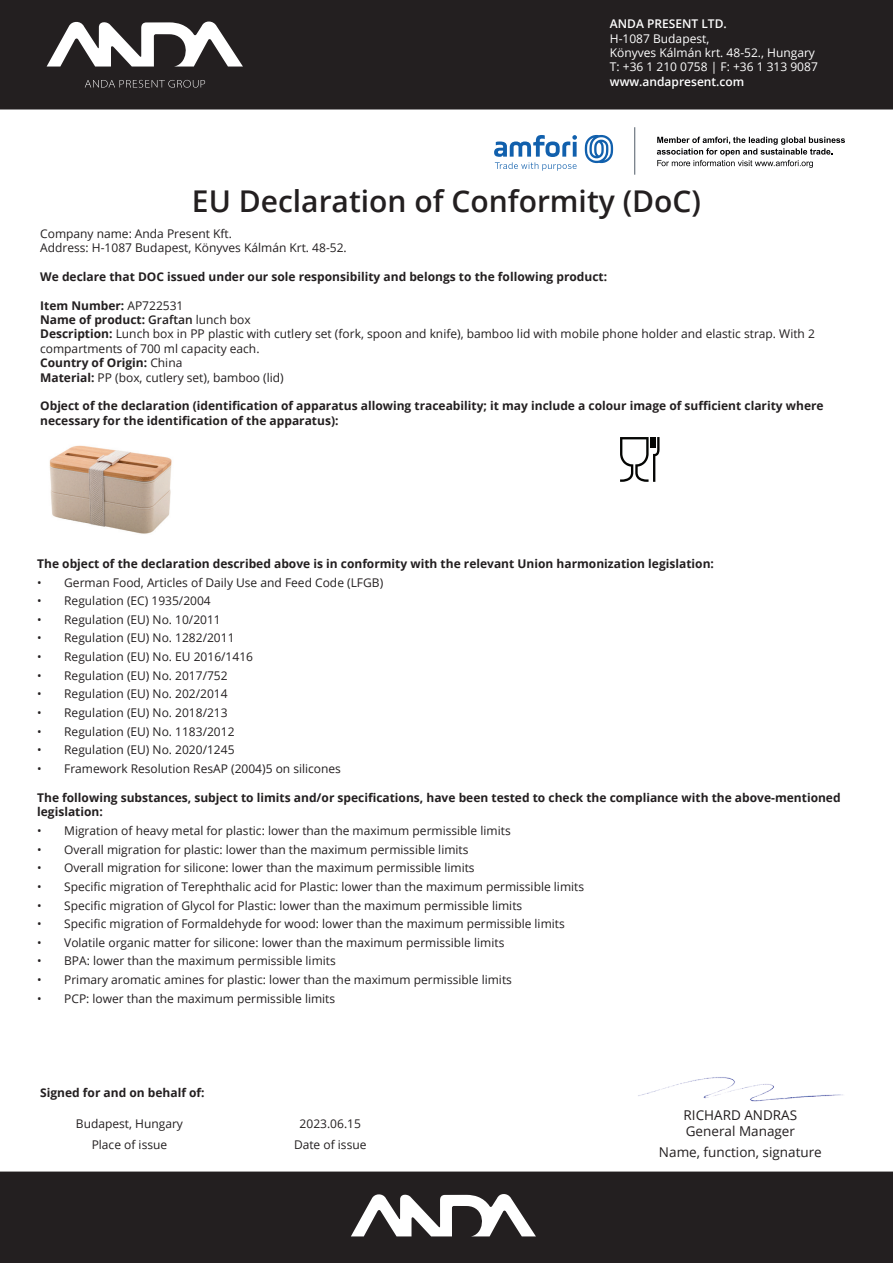
<style>
.page{position:relative;width:893px;height:1263px;background:#fff}
.page>*{position:absolute;margin:0;border:0;box-sizing:border-box;transform-origin:0 0}
.fomondat{font:600 30px "Open Sans";color:#231f20}
.t1{font:13.5px "Open Sans";color:#231f20}
.cikkszam{font:12px/14.4px "Open Sans";color:#231f20}
.cikkszam-2{font:700 12px/14.4px "Open Sans";color:#231f20}
.t2{font:12px/14.4px "Open Sans";color:#fff}
.t3{font:600 12px "Open Sans";color:#fff}
.cikkszam-pdf_nev{font:700 12px "Open Sans";color:#231f20}
.s1{font-weight:400}
.s2{font-weight:600}
.s3{font-weight:700}
</style>
<div class="page">
<div style="left:0;top:1171px;width:893px;height:92px;background:#231f20"></div>
<svg style="left:351px;top:1193px;width:185px;height:43px"></svg>
<div style="left:0;top:0;width:893px;height:109px;background:#231f20"></div>
<svg style="left:47px;top:21px;width:196px;height:46px"></svg>
<svg style="left:85px;top:80px;width:120px;height:8px"></svg>
<img style="left:49px;top:445px;width:123px;height:89px">
<svg style="left:620px;top:437px;width:40px;height:45px"></svg>
<img style="left:638px;top:1077px;width:205px;height:25px">
<svg style="left:585px;top:135px;width:28px;height:28px"></svg>
<svg style="left:494px;top:135px;width:83px;height:36px"></svg>
<hr style="left:634px;top:127px;width:1px;height:47px;background:#606a75">
<svg style="left:657px;top:137px;width:188px;height:31px"></svg>
<p class="t3" style="left:610px;top:16px;width:118px">ANDA PRESENT LTD.</p>
<p class="t2" style="left:610px;top:31px;width:210px">H-1087 Budapest,<br>Könyves Kálmán krt. 48-52., Hungary<br>T: +36 1 210 0758 | F: +36 1 313 9087</p>
<p class="t3" style="left:610px;top:73px;width:136px">www.andapresent.com</p>
<p class="fomondat" style="left:192px;top:180px;width:511px">EU Declaration of Conformity (DoC)</p>
<p class="cikkszam" style="left:40px;top:226px;width:193px">Company name: Anda Present Kft.</p>
<p class="cikkszam" style="left:40px;top:240px;width:308px">Address: H-1087 Budapest, Könyves Kálmán Krt. 48-52.</p>
<p class="cikkszam-2" style="left:40px;top:269px;width:569px">We declare that DOC issued under our sole responsibility and belongs to the following product:</p>
<p class="cikkszam-pdf_nev" style="left:40px;top:297px;width:145px">Item Number: <span class="s1">AP722531</span></p>
<p class="cikkszam-2" style="left:40px;top:312px;width:212px">Name of product: <span class="s2">Graftan</span> <span class="s1">lunch box</span></p>
<p class="cikkszam" style="left:40px;top:326px;width:776px"><span class="s3">Description:</span> Lunch box in PP plastic with cutlery set (fork, spoon and knife), bamboo lid with mobile phone holder and elastic strap. With 2 compartments of 700 ml capacity each.</p>
<p class="cikkszam-2" style="left:40px;top:355px;width:144px">Country of Origin: <span class="s1">China</span></p>
<p class="cikkszam" style="left:40px;top:370px;width:245px"><span class="s3">Material:</span> PP (box, cutlery set), bamboo (lid)</p>
<p class="cikkszam-2" style="left:40px;top:398px;width:785px">Object of the declaration (identification of apparatus allowing traceability; it may include a colour image of sufficient clarity where necessary for the identification of the apparatus):</p>
<p class="cikkszam-2" style="left:37px;top:556px;width:678px">The object of the declaration described above is in conformity with the relevant Union harmonization legislation:</p>
<p class="cikkszam" style="left:37px;top:575px;width:347px">• German Food, Articles of Daily Use and Feed Code (LFGB)</p>
<p class="cikkszam" style="left:37px;top:593px;width:175px">• Regulation (EC) 1935/2004</p>
<p class="cikkszam" style="left:37px;top:612px;width:185px">• Regulation (EU) No. 10/2011</p>
<p class="cikkszam" style="left:37px;top:631px;width:199px">• Regulation (EU) No. 1282/2011</p>
<p class="cikkszam" style="left:37px;top:649px;width:217px">• Regulation (EU) No. EU 2016/1416</p>
<p class="cikkszam" style="left:37px;top:668px;width:192px">• Regulation (EU) No. 2017/752</p>
<p class="cikkszam" style="left:37px;top:686px;width:192px">• Regulation (EU) No. 202/2014</p>
<p class="cikkszam" style="left:37px;top:705px;width:192px">• Regulation (EU) No. 2018/213</p>
<p class="cikkszam" style="left:37px;top:724px;width:199px">• Regulation (EU) No. 1183/2012</p>
<p class="cikkszam" style="left:37px;top:742px;width:199px">• Regulation (EU) No. 2020/1245</p>
<p class="cikkszam" style="left:37px;top:761px;width:305px">• Framework Resolution ResAP (2004)5 on silicones</p>
<p class="cikkszam-2" style="left:37px;top:790px;width:805px">The following substances, subject to limits and/or specifications, have been tested to check the compliance with the above-mentioned legislation:</p>
<p class="cikkszam" style="left:37px;top:823px;width:475px">• Migration of heavy metal for plastic: lower than the maximum permissible limits</p>
<p class="cikkszam" style="left:37px;top:842px;width:433px">• Overall migration for plastic: lower than the maximum permissible limits</p>
<p class="cikkszam" style="left:37px;top:860px;width:439px">• Overall migration for silicone: lower than the maximum permissible limits</p>
<p class="cikkszam" style="left:37px;top:879px;width:548px">• Specific migration of Terephthalic acid for Plastic: lower than the maximum permissible limits</p>
<p class="cikkszam" style="left:37px;top:898px;width:487px">• Specific migration of Glycol for Plastic: lower than the maximum permissible limits</p>
<p class="cikkszam" style="left:37px;top:916px;width:529px">• Specific migration of Formaldehyde for wood: lower than the maximum permissible limits</p>
<p class="cikkszam" style="left:37px;top:935px;width:469px">• Volatile organic matter for silicone: lower than the maximum permissible limits</p>
<p class="cikkszam" style="left:37px;top:954px;width:300px">• BPA: lower than the maximum permissible limits</p>
<p class="cikkszam" style="left:37px;top:972px;width:476px">• Primary aromatic amines for plastic: lower than the maximum permissible limits</p>
<p class="cikkszam" style="left:37px;top:991px;width:300px">• PCP: lower than the maximum permissible limits</p>
<p class="cikkszam-2" style="left:40px;top:1085px;width:166px">Signed for and on behalf of:</p>
<p class="cikkszam" style="left:76px;top:1116px;width:109px">Budapest, Hungary</p>
<p class="cikkszam" style="left:92px;top:1137px;width:77px">Place of issue</p>
<p class="cikkszam" style="left:300px;top:1116px;width:63px">2023.06.15</p>
<p class="cikkszam" style="left:294px;top:1137px;width:74px">Date of issue</p>
<p class="t1" style="left:683px;top:1106px;width:115px">RICHARD ANDRAS</p>
<p class="t1" style="left:686px;top:1122px;width:111px">General Manager</p>
<p class="t1" style="left:659px;top:1143px;width:164px">Name, function, signature</p>
</div>
